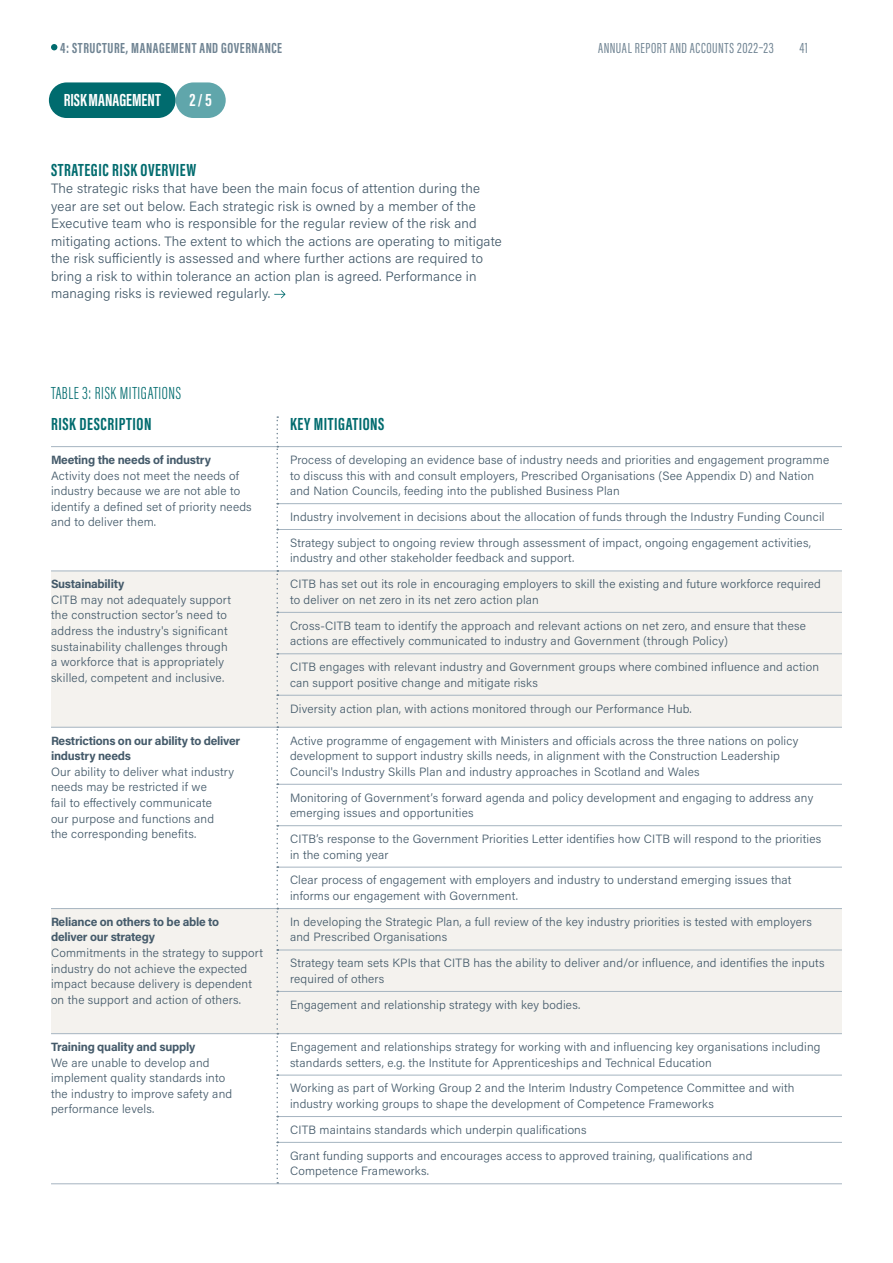
<style>
.page{position:relative;width:893px;height:1263px;background:#fff}
.page>*{position:absolute;margin:0;border:0;box-sizing:border-box;transform-origin:0 0}
.TH{font:700 18px "Acumin Pro Extra Cond";letter-spacing:.03em;color:#006b6e}
.Table_title{font:300 18px "Acumin Pro Extra Cond";letter-spacing:.03em;color:#006b6e}
.Paragraph_Head{font:700 18px "Acumin Pro Extra Cond";letter-spacing:.03em;color:#006b6e}
.Pill_text{font:700 18px "Acumin Pro Extra Cond";letter-spacing:.005em;color:#fff}
.t1{font:700 15px "Acumin Pro Extra Cond";letter-spacing:.04em;color:#708493}
.t2{font:15px "Acumin Pro Extra Cond";letter-spacing:.04em;color:#708493}
.Body{font:300 13.5px/17.5px "Acumin Pro";letter-spacing:.015em;color:#445a6a}
.TD{font:300 12px/15.6px "Acumin Pro";letter-spacing:.015em;color:#445a6a}
.TD-2{font:700 12px/15.6px "Acumin Pro";letter-spacing:-.02em;color:#445a6a}
</style>
<div class="page">
<div style="left:49px;top:82px;width:127px;height:36px;background:#006b6e;border-radius:18px"></div>
<div style="left:51px;top:572px;width:791px;height:155px;background:#f4f2ee"></div>
<div style="left:51px;top:909px;width:791px;height:124px;background:#f4f2ee"></div>
<svg style="left:51px;top:1034px;width:791px;height:149px"></svg>
<hr style="left:278px;top:503px;width:564px;height:1px;background:#a5b4c0">
<hr style="left:278px;top:529px;width:564px;height:1px;background:#a5b4c0">
<hr style="left:51px;top:571px;width:225px;height:1px;background:#a5b4c0">
<hr style="left:278px;top:571px;width:564px;height:1px;background:#a5b4c0">
<hr style="left:278px;top:612px;width:564px;height:1px;background:#a5b4c0">
<hr style="left:51px;top:727px;width:225px;height:1px;background:#a5b4c0">
<hr style="left:51px;top:908px;width:225px;height:1px;background:#a5b4c0">
<hr style="left:51px;top:1033px;width:225px;height:1px;background:#a5b4c0">
<hr style="left:51px;top:1183px;width:226px;height:1px;background:#a5b4c0">
<hr style="left:278px;top:653px;width:564px;height:1px;background:#a5b4c0">
<hr style="left:278px;top:695px;width:564px;height:1px;background:#a5b4c0">
<hr style="left:278px;top:727px;width:564px;height:1px;background:#a5b4c0">
<hr style="left:278px;top:784px;width:564px;height:1px;background:#a5b4c0">
<hr style="left:278px;top:825px;width:564px;height:1px;background:#a5b4c0">
<hr style="left:278px;top:867px;width:564px;height:1px;background:#a5b4c0">
<hr style="left:278px;top:908px;width:564px;height:1px;background:#a5b4c0">
<hr style="left:278px;top:950px;width:564px;height:1px;background:#a5b4c0">
<hr style="left:278px;top:991px;width:564px;height:1px;background:#a5b4c0">
<hr style="left:278px;top:1033px;width:564px;height:1px;background:#a5b4c0">
<hr style="left:278px;top:1075px;width:564px;height:1px;background:#a5b4c0">
<hr style="left:278px;top:1116px;width:564px;height:1px;background:#a5b4c0">
<hr style="left:278px;top:1142px;width:564px;height:1px;background:#a5b4c0">
<hr style="left:277px;top:1183px;width:565px;height:1px;background:#a5b4c0">
<hr style="left:51px;top:446px;width:225px;height:1px;background:#a5b4c0">
<hr style="left:278px;top:446px;width:564px;height:1px;background:#a5b4c0">
<svg style="left:276px;top:416px;width:2px;height:767px"></svg>
<svg style="left:274px;top:290px;width:12px;height:8px"></svg>
<div style="left:176px;top:82px;width:50px;height:36px;background:#60a6ab;border-radius:18px"></div>
<svg style="left:51px;top:44px;width:6px;height:6px"></svg>
<p class="t1" style="left:60px;top:38px;width:223px">4: STRUCTURE, MANAGEMENT AND GOVERNANCE</p>
<p class="t2" style="left:598px;top:39px;width:177px">ANNUAL REPORT AND ACCOUNTS 2022–23</p>
<p class="t2" style="left:799px;top:39px;width:10px">41</p>
<p class="Pill_text" style="left:64px;top:89px;width:99px">RISK MANAGEMENT</p>
<p class="Pill_text" style="left:190px;top:89px;width:24px">2 / 5</p>
<p class="Paragraph_Head" style="left:51px;top:158px;width:147px">STRATEGIC RISK OVERVIEW</p>
<p class="Body" style="left:51px;top:179px;width:452px">The strategic risks that have been the main focus of attention during the year are set out below. Each strategic risk is owned by a member of the Executive team who is responsible for the regular review of the risk and mitigating actions. The extent to which the actions are operating to mitigate the risk sufficiently is assessed and where further actions are required to bring a risk to within tolerance an action plan is agreed. Performance in managing risks is reviewed regularly.</p>
<p class="Table_title" style="left:51px;top:383px;width:132px">TABLE 3: RISK MITIGATIONS</p>
<p class="TH" style="left:51px;top:412px;width:102px">RISK DESCRIPTION</p>
<p class="TH" style="left:290px;top:412px;width:96px">KEY MITIGATIONS</p>
<p class="TD-2" style="left:51px;top:451px;width:161px">Meeting the needs of industry</p>
<p class="TD" style="left:51px;top:467px;width:202px">Activity does not meet the needs of industry because we are not able to identify a defined set of priority needs and to deliver them.</p>
<p class="TD" style="left:290px;top:451px;width:541px">Process of developing an evidence base of industry needs and priorities and engagement programme to discuss this with and consult employers, Prescribed Organisations (See Appendix D) and Nation and Nation Councils, feeding into the published Business Plan</p>
<p class="TD" style="left:290px;top:508px;width:536px">Industry involvement in decisions about the allocation of funds through the Industry Funding Council</p>
<p class="TD" style="left:290px;top:534px;width:523px">Strategy subject to ongoing review through assessment of impact, ongoing engagement activities, industry and other stakeholder feedback and support.</p>
<p class="TD-2" style="left:51px;top:576px;width:75px">Sustainability</p>
<p class="TD" style="left:51px;top:591px;width:182px">CITB may not adequately support the construction sector’s need to address the industry's significant sustainability challenges through a workforce that is appropriately skilled, competent and inclusive.</p>
<p class="TD-2" style="left:51px;top:732px;width:191px">Restrictions on our ability to deliver industry needs</p>
<p class="TD" style="left:51px;top:763px;width:184px">Our ability to deliver what industry needs may be restricted if we<br>fail to effectively communicate<br>our purpose and functions and<br>the corresponding benefits.</p>
<p class="TD-2" style="left:51px;top:913px;width:170px">Reliance on others to be able to deliver our strategy</p>
<p class="TD" style="left:51px;top:944px;width:213px">Commitments in the strategy to support industry do not achieve the expected impact because delivery is dependent on the support and action of others.</p>
<p class="TD-2" style="left:51px;top:1038px;width:146px">Training quality and supply</p>
<p class="TD" style="left:51px;top:1054px;width:183px">We are unable to develop and implement quality standards into the industry to improve safety and performance levels.</p>
<p class="TD" style="left:290px;top:576px;width:532px">CITB has set out its role in encouraging employers to skill the existing and future workforce required to deliver on net zero in its net zero action plan</p>
<p class="TD" style="left:290px;top:617px;width:518px">Cross-CITB team to identify the approach and relevant actions on net zero, and ensure that these actions are effectively communicated to industry and Government (through Policy)</p>
<p class="TD" style="left:290px;top:659px;width:531px">CITB engages with relevant industry and Government groups where combined influence and action can support positive change and mitigate risks</p>
<p class="TD" style="left:290px;top:700px;width:403px">Diversity action plan, with actions monitored through our Performance Hub.</p>
<p class="TD" style="left:290px;top:732px;width:510px">Active programme of engagement with Ministers and officials across the three nations on policy development to support industry skills needs, in alignment with the Construction Leadership<br>Council's Industry Skills Plan and industry approaches in Scotland and Wales</p>
<p class="TD" style="left:290px;top:789px;width:525px">Monitoring of Government’s forward agenda and policy development and engaging to address any emerging issues and opportunities</p>
<p class="TD" style="left:290px;top:830px;width:533px">CITB’s response to the Government Priorities Letter identifies how CITB will respond to the priorities in the coming year</p>
<p class="TD" style="left:290px;top:872px;width:503px">Clear process of engagement with employers and industry to understand emerging issues that informs our engagement with Government.</p>
<p class="TD" style="left:290px;top:913px;width:523px">In developing the Strategic Plan, a full review of the key industry priorities is tested with employers and Prescribed Organisations</p>
<p class="TD" style="left:290px;top:955px;width:536px">Strategy team sets KPIs that CITB has the ability to deliver and/or influence, and identifies the inputs required of others</p>
<p class="TD" style="left:290px;top:996px;width:292px">Engagement and relationship strategy with key bodies.</p>
<p class="TD" style="left:290px;top:1038px;width:532px">Engagement and relationships strategy for working with and influencing key organisations including standards setters, e.g. the Institute for Apprenticeships and Technical Education</p>
<p class="TD" style="left:290px;top:1080px;width:506px">Working as part of Working Group 2 and the Interim Industry Competence Committee and with industry working groups to shape the development of Competence Frameworks</p>
<p class="TD" style="left:290px;top:1121px;width:298px">CITB maintains standards which underpin qualifications</p>
<p class="TD" style="left:290px;top:1147px;width:464px">Grant funding supports and encourages access to approved training, qualifications and<br>Competence Frameworks.</p>
</div>
